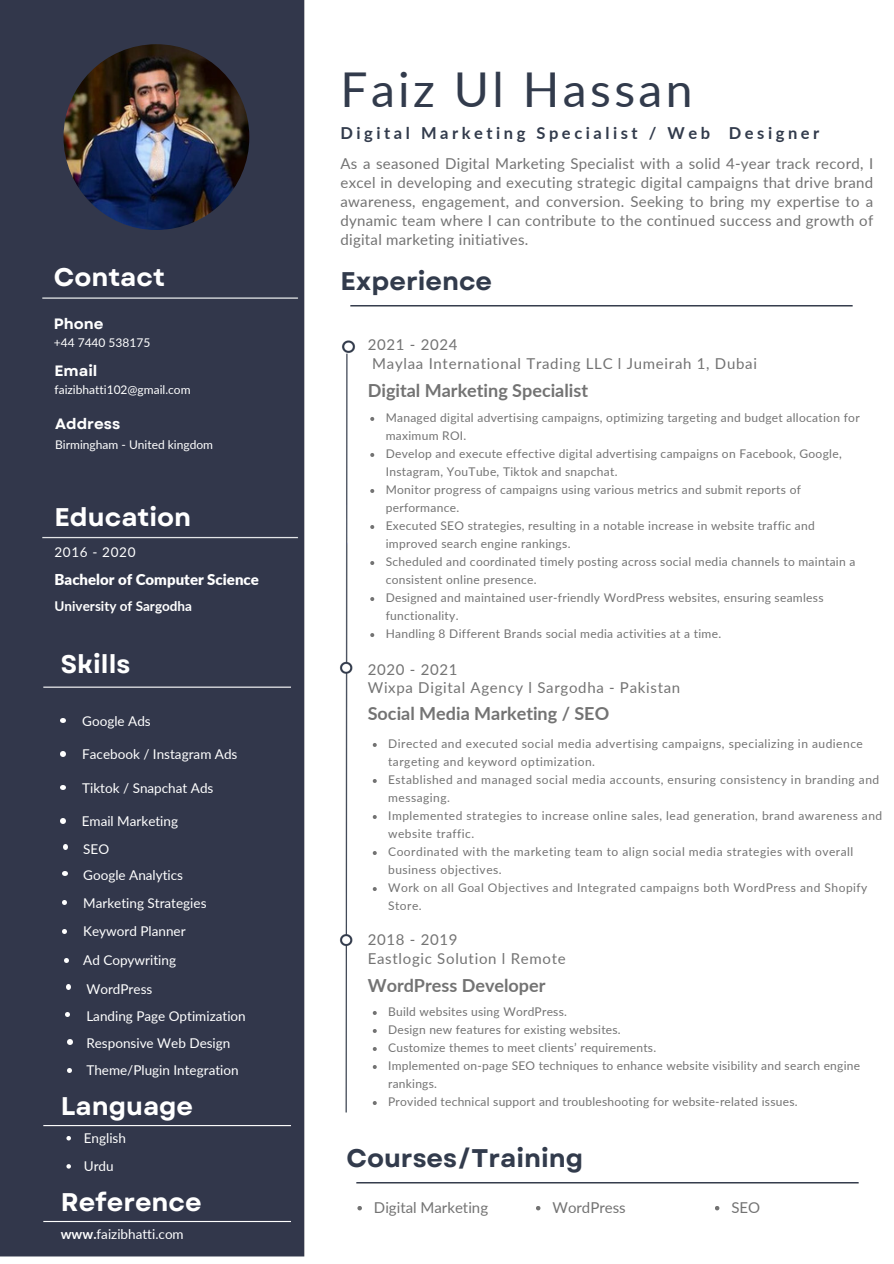
<style>
.page{position:relative;width:894px;height:1264px;background:#fff}
.page>*{position:absolute;margin:0;border:0;box-sizing:border-box;transform-origin:0 0}
.t1{font:48px "Lato";letter-spacing:.07em;color:#323b4c}
.t2{font:700 25.5px "Garet";color:#fff}
.t3{font:700 25.5px "Garet";color:#323b4c}
.t4{font:700 18px "Lato";color:#737373}
.t5{font:700 16.5px "Lato";letter-spacing:.215em;color:#323b4c}
.t6{font:15px/19.2px "Lato";letter-spacing:.045em;color:#737373}
.t7{font:900 15px "Lato";color:#fff}
.t8{font:15px "Lato";color:#737373}
.t9{font:700 15px "Garet";color:#fff}
.t10{font:13.5px/28.2px "Lato";color:#fff}
.t11{font:700 13.5px "Lato";color:#fff}
.t12{font:13.5px "Lato";letter-spacing:.045em;color:#fff}
.t13{font:12px/18px "Lato";letter-spacing:.025em;color:#737373}
.t14{font:12px "Lato";color:#fff}
.s1{font-weight:700}
</style>
<div class="page">
<div style="left:0;top:0;width:305px;height:1257px;background:#32374b"></div>
<img style="left:350px;top:305px;width:503px;height:2px">
<img style="left:339px;top:340px;width:17px;height:773px">
<img style="left:356px;top:1182px;width:503px;height:1px">
<img style="left:63px;top:44px;width:186px;height:186px;border-radius:50%">
<svg style="left:61px;top:718px;width:4px;height:4px"></svg>
<svg style="left:61px;top:751px;width:4px;height:5px"></svg>
<svg style="left:61px;top:785px;width:4px;height:4px"></svg>
<svg style="left:61px;top:818px;width:4px;height:5px"></svg>
<svg style="left:62px;top:900px;width:5px;height:5px"></svg>
<svg style="left:62px;top:929px;width:5px;height:5px"></svg>
<svg style="left:63px;top:871px;width:4px;height:4px"></svg>
<svg style="left:63px;top:844px;width:5px;height:5px"></svg>
<svg style="left:64px;top:958px;width:4px;height:4px"></svg>
<svg style="left:65px;top:1012px;width:5px;height:4px"></svg>
<svg style="left:66px;top:984px;width:5px;height:5px"></svg>
<svg style="left:357px;top:1206px;width:5px;height:4px"></svg>
<svg style="left:370px;top:417px;width:4px;height:4px"></svg>
<svg style="left:370px;top:453px;width:4px;height:4px"></svg>
<svg style="left:370px;top:489px;width:4px;height:4px"></svg>
<svg style="left:370px;top:525px;width:4px;height:4px"></svg>
<svg style="left:370px;top:561px;width:4px;height:4px"></svg>
<svg style="left:370px;top:597px;width:4px;height:4px"></svg>
<svg style="left:370px;top:633px;width:4px;height:4px"></svg>
<svg style="left:372px;top:743px;width:4px;height:4px"></svg>
<svg style="left:372px;top:779px;width:4px;height:4px"></svg>
<svg style="left:372px;top:815px;width:4px;height:4px"></svg>
<svg style="left:372px;top:851px;width:4px;height:4px"></svg>
<svg style="left:372px;top:887px;width:4px;height:4px"></svg>
<svg style="left:536px;top:1206px;width:4px;height:4px"></svg>
<svg style="left:715px;top:1206px;width:4px;height:4px"></svg>
<svg style="left:66px;top:1135px;width:5px;height:5px"></svg>
<svg style="left:66px;top:1164px;width:5px;height:4px"></svg>
<hr style="left:43px;top:686px;width:248px;height:1px;background:#fff">
<hr style="left:43px;top:1124px;width:248px;height:2px;background:#fff">
<svg style="left:68px;top:1039px;width:4px;height:5px"></svg>
<svg style="left:67px;top:1068px;width:5px;height:4px"></svg>
<hr style="left:43px;top:1220px;width:248px;height:1px;background:#fff">
<h1 class="t2" style="left:54px;top:259px;width:113px">Contact</h1>
<p class="t9" style="left:54px;top:313px;width:51px">Phone</p>
<p class="t14" style="left:54px;top:335px;width:98px">+44 7440 538175</p>
<h6 class="t9" style="left:54px;top:360px;width:44px">Email</h6>
<p class="t14" style="left:54px;top:382px;width:138px">faizibhatti102@gmail.com</p>
<p class="t9" style="left:55px;top:413px;width:67px">Address</p>
<p class="t14" style="left:55px;top:437px;width:159px">Birmingham - United kingdom</p>
<p class="t2" style="left:54px;top:499px;width:138px">Education</p>
<p class="t12" style="left:54px;top:543px;width:82px">2016 - 2020</p>
<p class="t7" style="left:54px;top:570px;width:206px">Bachelor of Computer Science</p>
<p class="t11" style="left:54px;top:597px;width:139px">University of Sargodha</p>
<p class="t2" style="left:61px;top:645px;width:71px">Skills</p>
<p class="t10" style="left:82px;top:706px;width:70px">Google Ads</p>
<p class="t10" style="left:82px;top:739px;width:157px">Facebook / Instagram Ads</p>
<h6 class="t10" style="left:82px;top:773px;width:133px">Tiktok / Snapchat Ads</h6>
<h1 class="t10" style="left:82px;top:806px;width:98px">Email Marketing</h1>
<p class="t10" style="left:83px;top:836px;width:101px;line-height:25.8px">SEO<br>Google Analytics</p>
<p class="t10" style="left:83px;top:889px;width:125px">Marketing Strategies<br>Keyword Planner<br>Ad Copywriting</p>
<p class="t10" style="left:86px;top:974px;width:161px;line-height:27px">WordPress<br>Landing Page Optimization</p>
<p class="t10" style="left:86px;top:1029px;width:154px;line-height:27px">Responsive Web Design<br>Theme/Plugin Integration</p>
<h5 class="t2" style="left:61px;top:1087px;width:134px">Language</h5>
<p class="t10" style="left:84px;top:1123px;width:44px">English</p>
<h5 class="t10" style="left:84px;top:1151px;width:31px">Urdu</h5>
<h6 class="t2" style="left:61px;top:1183px;width:142px">Reference</h6>
<h6 class="t10" style="left:61px;top:1219px;width:124px"><span class="s1">www.</span>faizibhatti.com</h6>
<h6 class="t1" style="left:340px;top:60px;width:353px">Faiz Ul Hassan</h6>
<h6 class="t5" style="left:340px;top:122px;width:480px">Digital Marketing Specialist / Web Designer</h6>
<p class="t6" style="left:340px;top:153px;width:534px;text-align:justify">As a seasoned Digital Marketing Specialist with a solid 4-year track record, I excel in developing and executing strategic digital campaigns that drive brand awareness, engagement, and conversion. Seeking to bring my expertise to a dynamic team where I can contribute to the continued success and growth of digital marketing initiatives.</p>
<h6 class="t3" style="left:340px;top:263px;width:153px">Experience</h6>
<h6 class="t6" style="left:372px;top:334px;width:386px;text-indent:-5px">2021 - 2024<br>Maylaa International Trading LLC l Jumeirah 1, Dubai</h6>
<p class="t4" style="left:367px;top:379px;width:222px">Digital Marketing Specialist</p>
<p class="t13" style="left:385px;top:408px;width:475px">Managed digital advertising campaigns, optimizing targeting and budget allocation for maximum ROI.<br>Develop and execute effective digital advertising campaigns on Facebook, Google, Instagram, YouTube, Tiktok and snapchat.<br>Monitor progress of campaigns using various metrics and submit reports of performance.<br>Executed SEO strategies, resulting in a notable increase in website traffic and improved search engine rankings.<br>Scheduled and coordinated timely posting across social media channels to maintain a consistent online presence.<br>Designed and maintained user-friendly WordPress websites, ensuring seamless functionality.<br>Handling 8 Different Brands social media activities at a time.</p>
<p class="t6" style="left:367px;top:660px;width:314px;line-height:18px">2020 - 2021<br>Wixpa Digital Agency l Sargodha - Pakistan</p>
<p class="t4" style="left:367px;top:701px;width:243px">Social Media Marketing / SEO</p>
<h6 class="t13" style="left:388px;top:734px;width:495px">Directed and executed social media advertising campaigns, specializing in audience targeting and keyword optimization.<br>Established and managed social media accounts, ensuring consistency in branding and messaging.<br>Implemented strategies to increase online sales, lead generation, brand awareness and website traffic.<br>Coordinated with the marketing team to align social media strategies with overall business objectives.<br>Work on all Goal Objectives and Integrated campaigns both WordPress and Shopify Store.</h6>
<p class="t6" style="left:367px;top:929px;width:199px">2018 - 2019<br>Eastlogic Solution l Remote</p>
<p class="t4" style="left:367px;top:973px;width:179px">WordPress Developer</p>
<h6 class="t13" style="left:388px;top:1002px;width:473px">Build websites using WordPress.<br>Design new features for existing websites.<br>Customize themes to meet clients’ requirements.<br>Implemented on-page SEO techniques to enhance website visibility and search engine rankings.<br>Provided technical support and troubleshooting for website-related issues.</h6>
<h1 class="t3" style="left:346px;top:1139px;width:238px">Courses/Training</h1>
<p class="t8" style="left:374px;top:1198px;width:116px">Digital Marketing</p>
<h6 class="t8" style="left:552px;top:1198px;width:75px">WordPress</h6>
<p class="t6" style="left:731px;top:1197px;width:30px">SEO</p>
</div>
